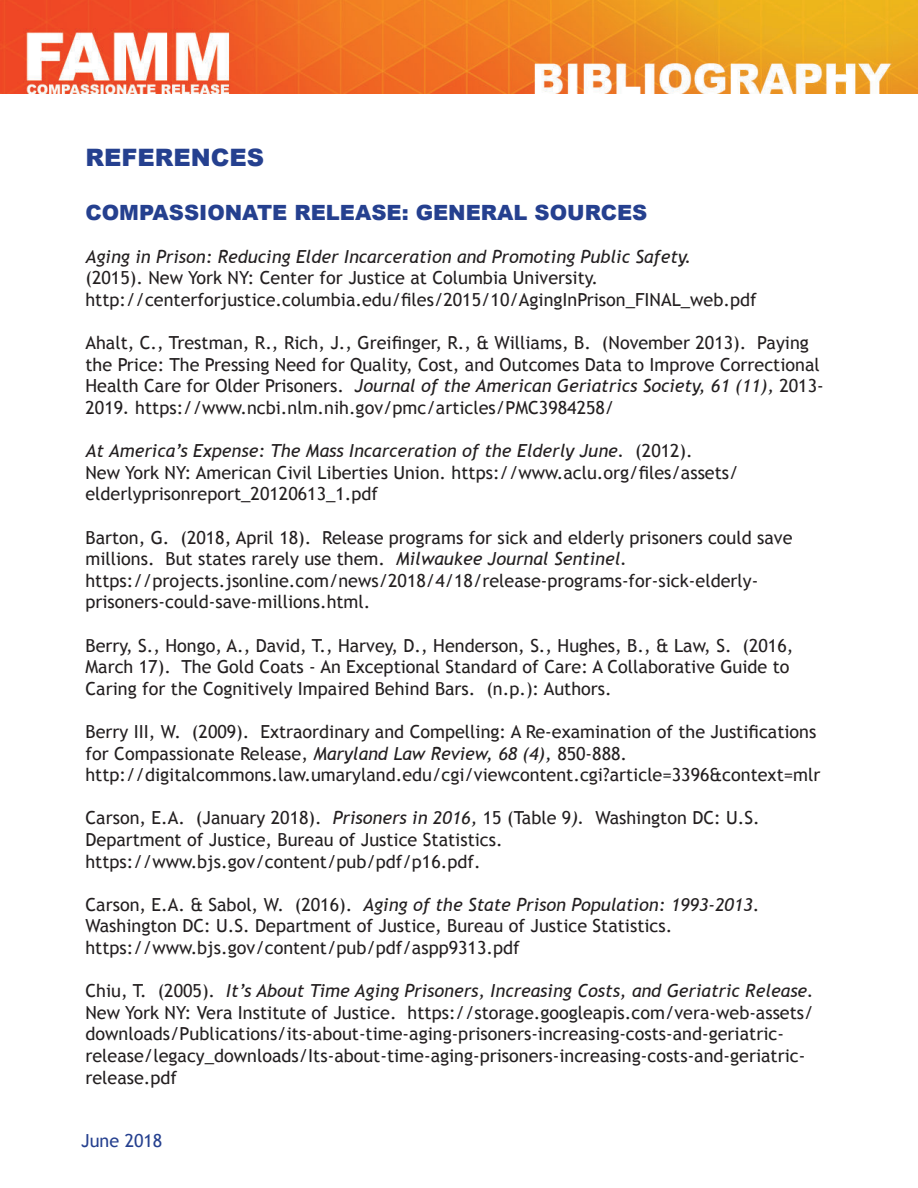
<style>
.page{position:relative;width:918px;height:1188px;background:#fff}
.page>*{position:absolute;margin:0;border:0;box-sizing:border-box;transform-origin:0 0}
.t1{font:900 24px "Arial";color:#25408f}
.t2{font:900 21px "Arial";color:#25408f}
.t3{font:18px/21.6px "Trebuchet MS";color:#231f20}
.t4{font:italic 18px "Trebuchet MS";color:#231f20}
.t5{font:18px "Trebuchet MS";color:#25408f}
.s1{font-style:italic}
</style>
<div class="page">
<img style="left:0;top:0;width:918px;height:94px">
<h1 class="t1" style="left:86px;top:148px;width:180px">REFERENCES</h1>
<p class="t2" style="left:86px;top:204px;width:563px">COMPASSIONATE RELEASE: GENERAL SOURCES</p>
<p class="t4" style="left:86px;top:250px;width:607px">Aging in Prison: Reducing Elder Incarceration and Promoting Public Safety.</p>
<p class="t3" style="left:86px;top:269px;width:673px">(2015). New York NY: Center for Justice at Columbia University. http://centerforjustice.columbia.edu/files/2015/10/AgingInPrison_FINAL_web.pdf</p>
<p class="t3" style="left:86px;top:332px;width:740px">Ahalt, C., Trestman, R., Rich, J., Greifinger, R., &amp; Williams, B. (November 2013). Paying the Price: The Pressing Need for Quality, Cost, and Outcomes Data to Improve Correctional Health Care for Older Prisoners. <span class="s1">Journal of the American Geriatrics Society, 61 (11),</span> 2013- 2019<span class="s1">.</span> https://www.ncbi.nlm.nih.gov/pmc/articles/PMC3984258/</p>
<p class="t3" style="left:86px;top:442px;width:655px"><span class="s1">At America’s Expense: The Mass Incarceration of the Elderly June.</span> (2012).<br>New York NY: American Civil Liberties Union. https://www.aclu.org/files/assets/ elderlyprisonreport_20120613_1.pdf</p>
<p class="t3" style="left:86px;top:527px;width:709px">Barton, G. (2018, April 18). Release programs for sick and elderly prisoners could save millions. But states rarely use them. <span class="s1">Milwaukee Journal Sentinel. </span>https://projects.jsonline.com/news/2018/4/18/release-programs-for-sick-elderly&shy;prisoners-could-save-millions.html.</p>
<p class="t3" style="left:86px;top:635px;width:709px">Berry, S., Hongo, A., David, T., Harvey, D., Henderson, S., Hughes, B., &amp; Law, S. (2016,<br>March 17). The Gold Coats - An Exceptional Standard of Care: A Collaborative Guide to<br>Caring for the Cognitively Impaired Behind Bars. (n.p.): Authors.</p>
<p class="t3" style="left:86px;top:721px;width:736px">Berry III, W. (2009). Extraordinary and Compelling: A Re-examination of the Justifications for Compassionate Release, <span class="s1">Maryland Law Review, 68 (4),</span> 850-888. http://digitalcommons.law.umaryland.edu/cgi/viewcontent.cgi?article=3396&amp;context=mlr</p>
<p class="t3" style="left:86px;top:808px;width:676px">Carson, E.A. (January 2018). <span class="s1">Prisoners in 2016,</span> 15 (Table 9<span class="s1">).</span> Washington DC: U.S.<br>Department of Justice, Bureau of Justice Statistics. https://www.bjs.gov/content/pub/pdf/p16.pdf.</p>
<p class="t3" style="left:86px;top:894px;width:675px">Carson, E.A. &amp; Sabol, W. (2016). <span class="s1">Aging of the State Prison Population: 1993-2013</span>.<br>Washington DC: U.S. Department of Justice, Bureau of Justice Statistics. https://www.bjs.gov/content/pub/pdf/aspp9313.pdf</p>
<p class="t3" style="left:86px;top:980px;width:730px">Chiu, T. (2005). <span class="s1">It’s About Time Aging Prisoners, Increasing Costs, and Geriatric Release.<br></span>New York NY: Vera Institute of Justice. https://storage.googleapis.com/vera-web-assets/ downloads/Publications/its-about-time-aging-prisoners-increasing-costs-and-geriatric&shy;release/legacy_downloads/Its-about-time-aging-prisoners-increasing-costs-and-geriatric&shy;release.pdf</p>
<p class="t5" style="left:81px;top:1131px;width:83px">June 2018</p>
</div>
